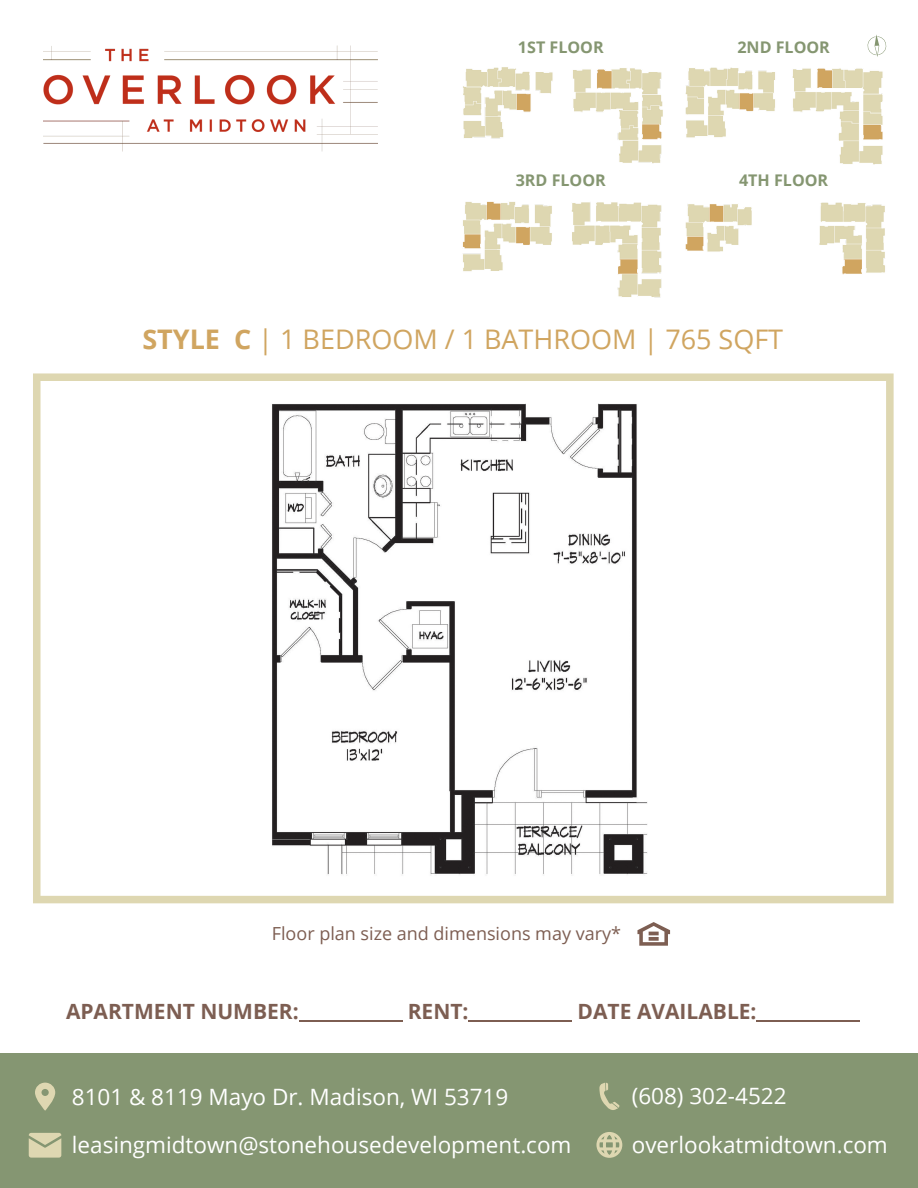
<style>
.page{position:relative;width:918px;height:1188px;background:#fff}
.page>*{position:absolute;margin:0;border:0;box-sizing:border-box;transform-origin:0 0}
.t1{font:27px "Open Sans";color:#d0a560}
.t2{font:22.5px "Open Sans";color:#fff}
.t3{font:700 21px "Open Sans";color:#7d5e52}
.t4{font:18px "Open Sans";color:#7d5e52}
.t5{font:700 16.05px "Open Sans";color:#859671}
.s1{font-weight:700}
</style>
<div class="page">
<svg style="left:33px;top:373px;width:861px;height:530px"></svg>
<div style="left:0;top:1053px;width:918px;height:135px;background:#859672"></div>
<img style="left:129px;top:393px;width:660px;height:490px">
<svg style="left:35px;top:1083px;width:20px;height:28px"></svg>
<svg style="left:596px;top:1132px;width:26px;height:26px"></svg>
<svg style="left:599px;top:1083px;width:21px;height:27px"></svg>
<svg style="left:29px;top:1133px;width:32px;height:25px"></svg>
<svg style="left:637px;top:922px;width:33px;height:24px"></svg>
<img style="left:43px;top:45px;width:335px;height:106px">
<hr style="left:299px;top:1020px;width:103px;height:1px;background:#7d5e52">
<hr style="left:469px;top:1020px;width:103px;height:1px;background:#7d5e52">
<hr style="left:757px;top:1020px;width:103px;height:1px;background:#7d5e52">
<img style="left:462px;top:67px;width:423px;height:231px">
<svg style="left:867px;top:34px;width:20px;height:23px"></svg>
<p class="t5" style="left:518px;top:36px;width:87px">1ST FLOOR</p>
<p class="t5" style="left:737px;top:36px;width:94px">2ND FLOOR</p>
<p class="t5" style="left:516px;top:169px;width:92px">3RD FLOOR</p>
<p class="t5" style="left:739px;top:169px;width:91px">4TH FLOOR</p>
<p class="t1" style="left:142px;top:320px;width:642px"><span class="s1">STYLE C</span> | 1 BEDROOM / 1 BATHROOM | 765 SQFT</p>
<p class="t4" style="left:272px;top:921px;width:351px">Floor plan size and dimensions may vary*</p>
<p class="t3" style="left:66px;top:996px;width:234px">APARTMENT NUMBER:</p>
<p class="t3" style="left:408px;top:996px;width:62px">RENT:</p>
<p class="t3" style="left:578px;top:996px;width:180px">DATE AVAILABLE:</p>
<p class="t2" style="left:72px;top:1081px;width:438px">8101 &amp; 8119 Mayo Dr. Madison, WI 53719</p>
<p class="t2" style="left:72px;top:1129px;width:501px">leasingmidtown@stonehousedevelopment.com</p>
<p class="t2" style="left:632px;top:1080px;width:156px">(608) 302-4522</p>
<p class="t2" style="left:632px;top:1129px;width:258px">overlookatmidtown.com</p>
</div>
